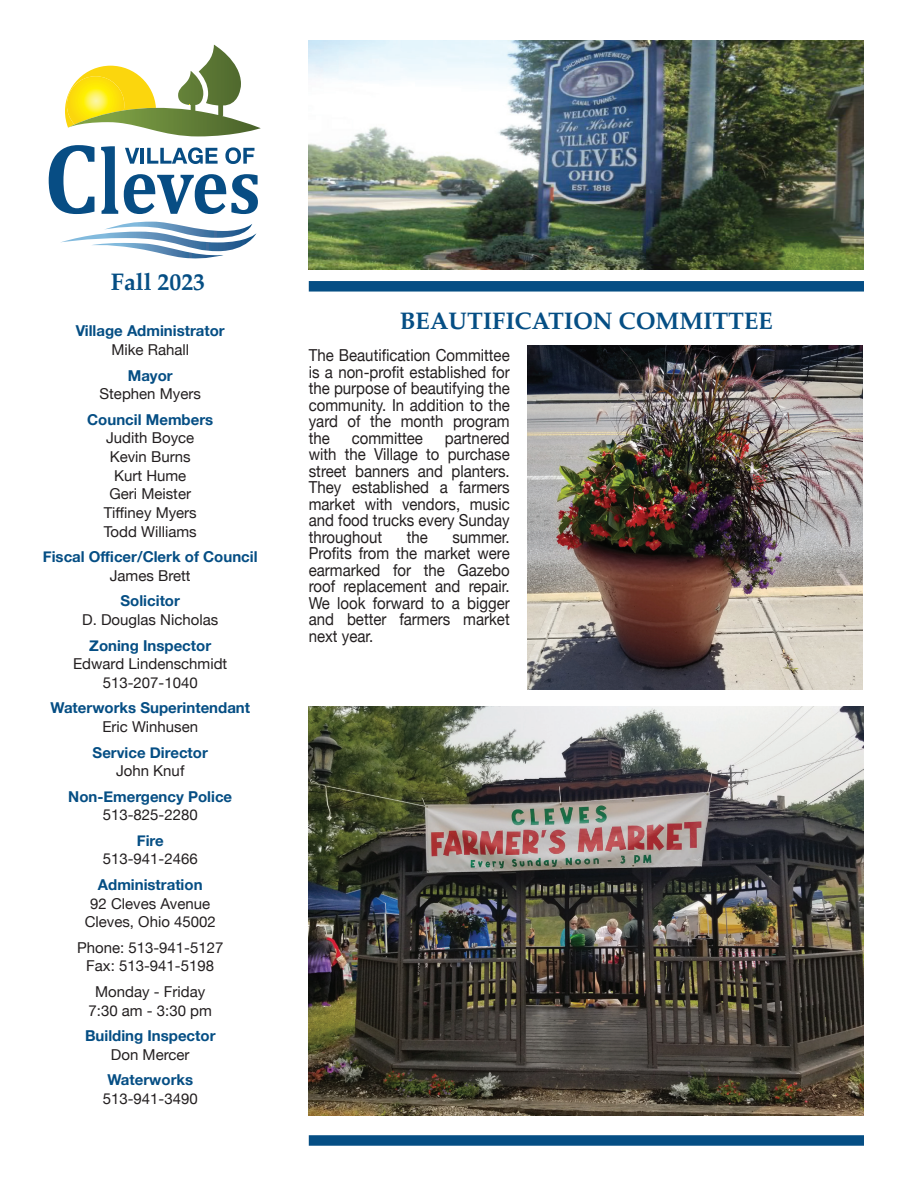
<style>
.page{position:relative;width:918px;height:1188px;background:#fff}
.page>*{position:absolute;margin:0;border:0;box-sizing:border-box;transform-origin:0 0}
.t1{font:700 24px "Palatino";color:#054e84}
.t2{font:16.5px/16.5px "Helvetica Neue";color:#231f20;text-align:justify;scale:.91 1}
.t3{font:15px/18.8px "Helvetica Neue";color:#231f20;text-align:center}
.t4{font:700 15px "Helvetica Neue";color:#054e84}
</style>
<div class="page">
<svg style="left:65px;top:45px;width:196px;height:91px"></svg>
<svg style="left:125px;top:148px;width:14px;height:16px"></svg>
<hr style="left:141px;top:148px;width:3px;height:16px;background:#074d84">
<svg style="left:147px;top:147px;width:71px;height:17px"></svg>
<svg style="left:225px;top:147px;width:29px;height:17px"></svg>
<svg style="left:49px;top:145px;width:45px;height:69px"></svg>
<svg style="left:101px;top:146px;width:17px;height:68px"></svg>
<svg style="left:124px;top:174px;width:134px;height:40px"></svg>
<svg style="left:61px;top:222px;width:195px;height:37px"></svg>
<div style="left:309px;top:281px;width:555px;height:11px;background:#054e84"></div>
<div style="left:309px;top:1135px;width:555px;height:11px;background:#054e84"></div>
<img style="left:309px;top:40px;width:555px;height:229px">
<img style="left:309px;top:706px;width:555px;height:410px">
<img style="left:527px;top:346px;width:335px;height:343px">
<h1 class="t1" style="left:111px;top:261px;width:96px">Fall 2023</h1>
<p class="t4" style="left:76px;top:319px;width:151px">Village Administrator</p>
<p class="t3" style="left:111px;top:341px;width:79px">Mike Rahall</p>
<p class="t4" style="left:128px;top:363px;width:46px">Mayor</p>
<p class="t3" style="left:100px;top:385px;width:103px">Stephen Myers</p>
<p class="t4" style="left:87px;top:408px;width:128px">Council Members</p>
<p class="t3" style="left:104px;top:430px;width:95px">Judith Boyce<br>Kevin Burns<br>Kurt Hume<br>Geri Meister<br>Tiffiney Myers<br>Todd Williams</p>
<p class="t4" style="left:43px;top:545px;width:216px">Fiscal Officer/Clerk of Council</p>
<p class="t3" style="left:110px;top:567px;width:82px">James Brett</p>
<p class="t4" style="left:121px;top:589px;width:61px">Solicitor</p>
<p class="t3" style="left:82px;top:611px;width:138px">D. Douglas Nicholas</p>
<p class="t4" style="left:89px;top:633px;width:123px">Zoning Inspector</p>
<p class="t3" style="left:73px;top:655px;width:156px">Edward Lindenschmidt<br>513-207-1040</p>
<p class="t4" style="left:50px;top:696px;width:201px">Waterworks Superintendant</p>
<p class="t3" style="left:102px;top:718px;width:97px">Eric Winhusen</p>
<p class="t4" style="left:93px;top:740px;width:117px">Service Director</p>
<p class="t3" style="left:116px;top:762px;width:70px">John Knuf</p>
<p class="t4" style="left:68px;top:785px;width:165px">Non-Emergency Police</p>
<p class="t3" style="left:103px;top:806px;width:97px">513-825-2280</p>
<p class="t4" style="left:137px;top:829px;width:28px">Fire</p>
<p class="t3" style="left:103px;top:851px;width:97px">513-941-2466</p>
<p class="t4" style="left:98px;top:873px;width:106px">Administration</p>
<p class="t3" style="left:85px;top:895px;width:133px">92 Cleves Avenue<br>Cleves, Ohio 45002</p>
<p class="t3" style="left:77px;top:939px;width:148px">Phone: 513-941-5127<br>Fax: 513-941-5198</p>
<p class="t3" style="left:89px;top:983px;width:125px">Monday - Friday<br>7:30 am - 3:30 pm</p>
<p class="t4" style="left:85px;top:1024px;width:132px">Building Inspector</p>
<p class="t3" style="left:111px;top:1046px;width:80px">Don Mercer</p>
<p class="t4" style="left:107px;top:1068px;width:87px">Waterworks</p>
<p class="t3" style="left:103px;top:1090px;width:97px">513-941-3490</p>
<h1 class="t1" style="left:400px;top:300px;width:375px">BEAUTIFICATION COMMITTEE</h1>
<p class="t2" style="left:309px;top:348px;width:222px">The Beautification Committee is a non-profit established for the purpose of beautifying the community. In addition to the yard of the month program the</p>
<p class="t2" style="left:309px;top:431px;width:222px;text-indent:136px">partnered with the Village to purchase street banners and planters.<br>They established a farmers market with vendors, music and food trucks every Sunday throughout</p>
<p class="t2" style="left:352px;top:431px;width:80px">committee</p>
<p class="t2" style="left:407px;top:530px;width:25px">the</p>
<p class="t2" style="left:309px;top:530px;width:222px;text-indent:144px">summer.<br>Profits from the market were earmarked for the Gazebo roof replacement and repair.<br>We look forward to a bigger and better farmers market next year.</p>
</div>
